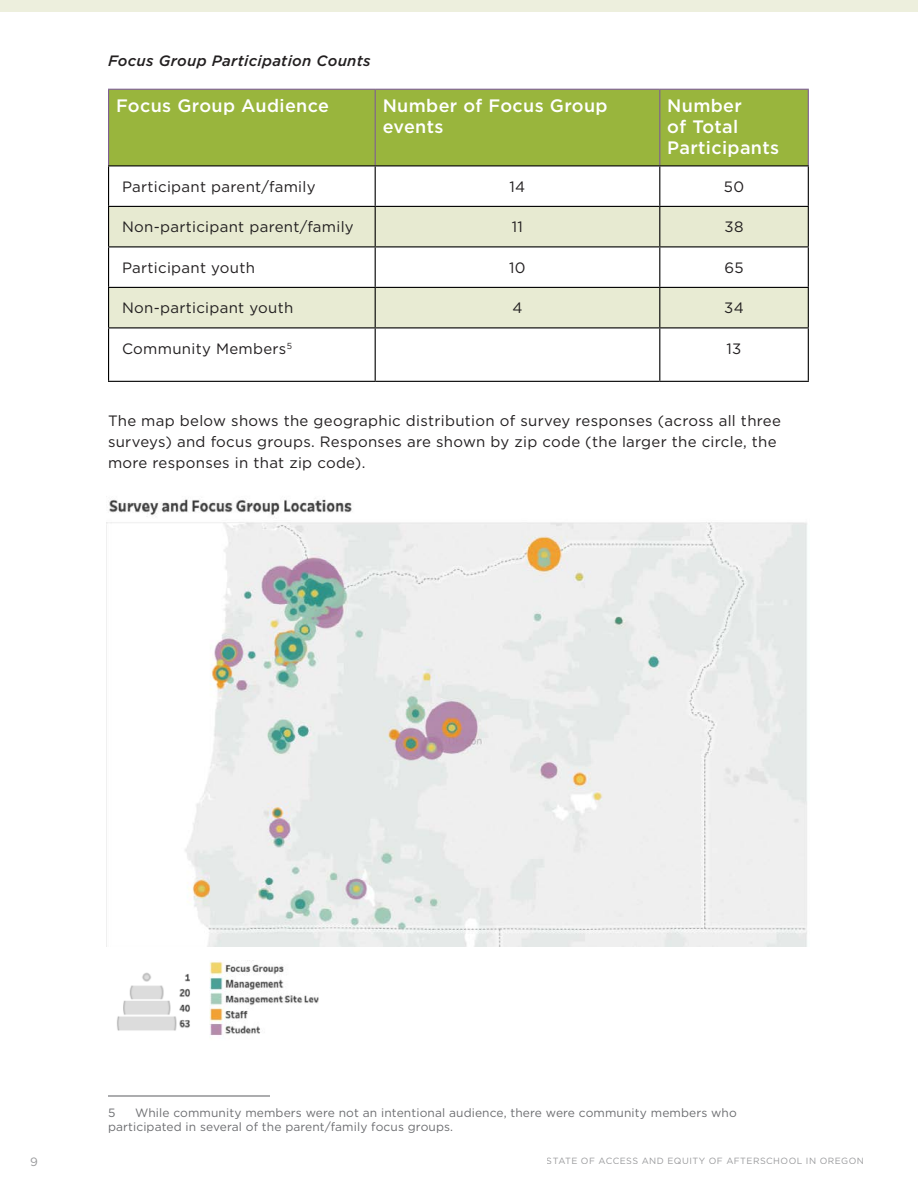
<style>
.page{position:relative;width:918px;height:1188px;background:#fff}
.page>*{position:absolute;margin:0;border:0;box-sizing:border-box;transform-origin:0 0}
.t1{font:500 18px/21px "Gotham HTF";letter-spacing:.02em;color:#fff}
.t2{font:15px/21px "Gotham HTF";letter-spacing:.02em;color:#221f20}
.t3{font:italic 500 15px "Gotham HTF";letter-spacing:.02em;color:#221f20}
.t4{font:12px/13.8px "Gotham HTF";letter-spacing:.01em;color:#6d6e71}
.t5{font:9px "Gotham HTF";letter-spacing:.05em;color:#6d6e71}
</style>
<div class="page">
<hr style="left:108px;top:1095px;width:162px;height:2px;background:#6d6e71">
<img style="left:107px;top:499px;width:700px;height:448px">
<div style="left:109px;top:90px;width:699px;height:75px;background:#99b53d"></div>
<div style="left:109px;top:207px;width:699px;height:39px;background:#e7ead1"></div>
<div style="left:109px;top:288px;width:699px;height:39px;background:#e8ebd3"></div>
<hr style="left:108px;top:89px;width:267px;height:1px;background:#7f5f93">
<hr style="left:108px;top:90px;width:1px;height:75px;background:#7f5f93">
<hr style="left:375px;top:89px;width:285px;height:1px;background:#7f5f93">
<hr style="left:375px;top:90px;width:1px;height:75px;background:#7f5f93">
<hr style="left:660px;top:89px;width:149px;height:1px;background:#7f5f93">
<hr style="left:659px;top:90px;width:1px;height:75px;background:#7f5f93">
<hr style="left:808px;top:90px;width:1px;height:75px;background:#7f5f93">
<hr style="left:108px;top:165px;width:267px;height:1px;background:#000">
<hr style="left:108px;top:166px;width:1px;height:40px;background:#000">
<hr style="left:375px;top:165px;width:285px;height:1px;background:#000">
<hr style="left:375px;top:166px;width:1px;height:40px;background:#000">
<hr style="left:660px;top:165px;width:149px;height:1px;background:#000">
<hr style="left:659px;top:166px;width:1px;height:40px;background:#000">
<hr style="left:808px;top:166px;width:1px;height:40px;background:#000">
<hr style="left:108px;top:206px;width:267px;height:1px;background:#000">
<hr style="left:108px;top:207px;width:1px;height:39px;background:#000">
<hr style="left:375px;top:206px;width:285px;height:1px;background:#000">
<hr style="left:375px;top:207px;width:1px;height:39px;background:#000">
<hr style="left:660px;top:206px;width:149px;height:1px;background:#000">
<hr style="left:659px;top:207px;width:1px;height:39px;background:#000">
<hr style="left:808px;top:207px;width:1px;height:39px;background:#000">
<hr style="left:108px;top:246px;width:267px;height:1px;background:#000">
<hr style="left:108px;top:247px;width:1px;height:40px;background:#000">
<hr style="left:375px;top:246px;width:285px;height:1px;background:#000">
<hr style="left:375px;top:247px;width:1px;height:40px;background:#000">
<hr style="left:660px;top:246px;width:149px;height:1px;background:#000">
<hr style="left:659px;top:247px;width:1px;height:40px;background:#000">
<hr style="left:808px;top:247px;width:1px;height:40px;background:#000">
<hr style="left:108px;top:287px;width:267px;height:1px;background:#000">
<hr style="left:108px;top:288px;width:1px;height:39px;background:#000">
<hr style="left:375px;top:287px;width:285px;height:1px;background:#000">
<hr style="left:375px;top:288px;width:1px;height:39px;background:#000">
<hr style="left:660px;top:287px;width:149px;height:1px;background:#000">
<hr style="left:659px;top:288px;width:1px;height:39px;background:#000">
<hr style="left:808px;top:288px;width:1px;height:39px;background:#000">
<hr style="left:108px;top:327px;width:267px;height:1px;background:#000">
<hr style="left:108px;top:328px;width:1px;height:53px;background:#000">
<hr style="left:375px;top:327px;width:285px;height:1px;background:#000">
<hr style="left:375px;top:328px;width:1px;height:53px;background:#000">
<hr style="left:660px;top:327px;width:149px;height:1px;background:#000">
<hr style="left:659px;top:328px;width:1px;height:53px;background:#000">
<hr style="left:808px;top:328px;width:1px;height:53px;background:#000">
<hr style="left:108px;top:381px;width:267px;height:1px;background:#000">
<hr style="left:375px;top:381px;width:285px;height:1px;background:#000">
<hr style="left:660px;top:381px;width:149px;height:1px;background:#000">
<img style="left:117px;top:972px;width:73px;height:59px">
<img style="left:210px;top:960px;width:108px;height:76px">
<div style="left:0;top:0;width:918px;height:12px;background:#edefdd"></div>
<p class="t3" style="left:108px;top:52px;width:264px">Focus Group Participation Counts</p>
<p class="t1" style="left:116px;top:94px;width:215px">Focus Group Audience</p>
<p class="t1" style="left:383px;top:94px;width:226px">Number of Focus Group events</p>
<p class="t1" style="left:667px;top:94px;width:113px">Number<br>of Total<br>Participants</p>
<p class="t2" style="left:122px;top:176px;width:195px">Participant parent/family</p>
<p class="t2" style="left:510px;top:176px;width:17px">14</p>
<p class="t2" style="left:724px;top:176px;width:22px">50</p>
<p class="t2" style="left:122px;top:216px;width:233px">Non-participant parent/family</p>
<p class="t2" style="left:512px;top:216px;width:13px">11</p>
<p class="t2" style="left:725px;top:216px;width:20px">38</p>
<p class="t2" style="left:122px;top:257px;width:135px">Participant youth</p>
<p class="t2" style="left:509px;top:257px;width:18px">10</p>
<p class="t2" style="left:724px;top:257px;width:21px">65</p>
<p class="t2" style="left:122px;top:297px;width:173px">Non-participant youth</p>
<p class="t2" style="left:512px;top:297px;width:12px">4</p>
<p class="t2" style="left:724px;top:297px;width:21px">34</p>
<p class="t2" style="left:122px;top:338px;width:172px">Community Members<sup>5</sup></p>
<p class="t2" style="left:727px;top:338px;width:16px">13</p>
<p class="t2" style="left:108px;top:410px;width:674px">The map below shows the geographic distribution of survey responses (across all three surveys) and focus groups. Responses are shown by zip code (the larger the circle, the more responses in that zip code).</p>
<p class="t4" style="left:108px;top:1106px;width:630px;text-indent:27px">While community members were not an intentional audience, there were community members who participated in several of the parent/family focus groups.</p>
<p class="t4" style="left:108px;top:1106px;width:9px">5</p>
<p class="t4" style="left:30px;top:1155px;width:9px">9</p>
<p class="t5" style="left:547px;top:1156px;width:319px">STATE OF ACCESS AND EQUITY OF AFTERSCHOOL IN OREGON</p>
</div>
